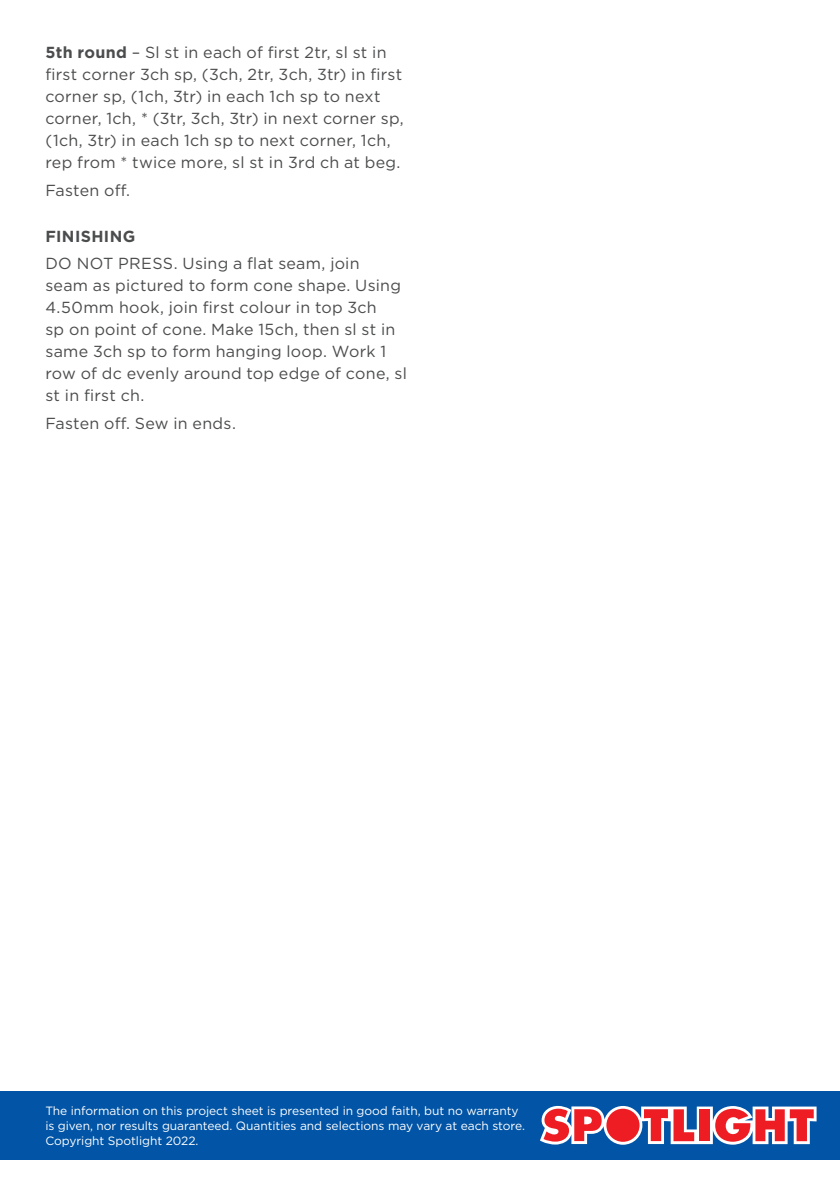
<style>
.page{position:relative;width:840px;height:1191px;background:#fff}
.page>*{position:absolute;margin:0;border:0;box-sizing:border-box;transform-origin:0 0}
.COPY{font:16px/22px "Gotham";letter-spacing:.015em;color:#4b4c4d}
.COPY-2{font:700 16px "Gotham";letter-spacing:.025em;color:#4b4c4d}
.t1{font:12px/15px "Gotham";letter-spacing:-.005em;color:#fff}
.s1{font-weight:700}
</style>
<div class="page">
<div style="left:0;top:1090px;width:839px;height:69px;background:#0154a6"></div>
<svg style="left:540px;top:1106px;width:276px;height:38px;background:#c77183"></svg>
<p class="COPY" style="left:45px;top:41px;width:359px"><span class="s1">5th round</span> – Sl st in each of first 2tr, sl st in first corner 3ch sp, (3ch, 2tr, 3ch, 3tr) in first corner sp, (1ch, 3tr) in each 1ch sp to next corner, 1ch, * (3tr, 3ch, 3tr) in next corner sp, (1ch, 3tr) in each 1ch sp to next corner, 1ch, rep from * twice more, sl st in 3rd ch at beg.</p>
<p class="COPY" style="left:45px;top:179px;width:86px">Fasten off.</p>
<p class="COPY-2" style="left:45px;top:225px;width:91px">FINISHING</p>
<p class="COPY" style="left:45px;top:252px;width:363px">DO NOT PRESS. Using a flat seam, join<br>seam as pictured to form cone shape. Using 4.50mm hook, join first colour in top 3ch<br>sp on point of cone. Make 15ch, then sl st in same 3ch sp to form hanging loop. Work 1 row of dc evenly around top edge of cone, sl st in first ch.</p>
<p class="COPY" style="left:45px;top:412px;width:192px">Fasten off. Sew in ends.</p>
<p class="t1" style="left:45px;top:1103px;width:481px">The information on this project sheet is presented in good faith, but no warranty is given, nor results guaranteed. Quantities and selections may vary at each store.<br>Copyright Spotlight 2022.</p>
</div>
